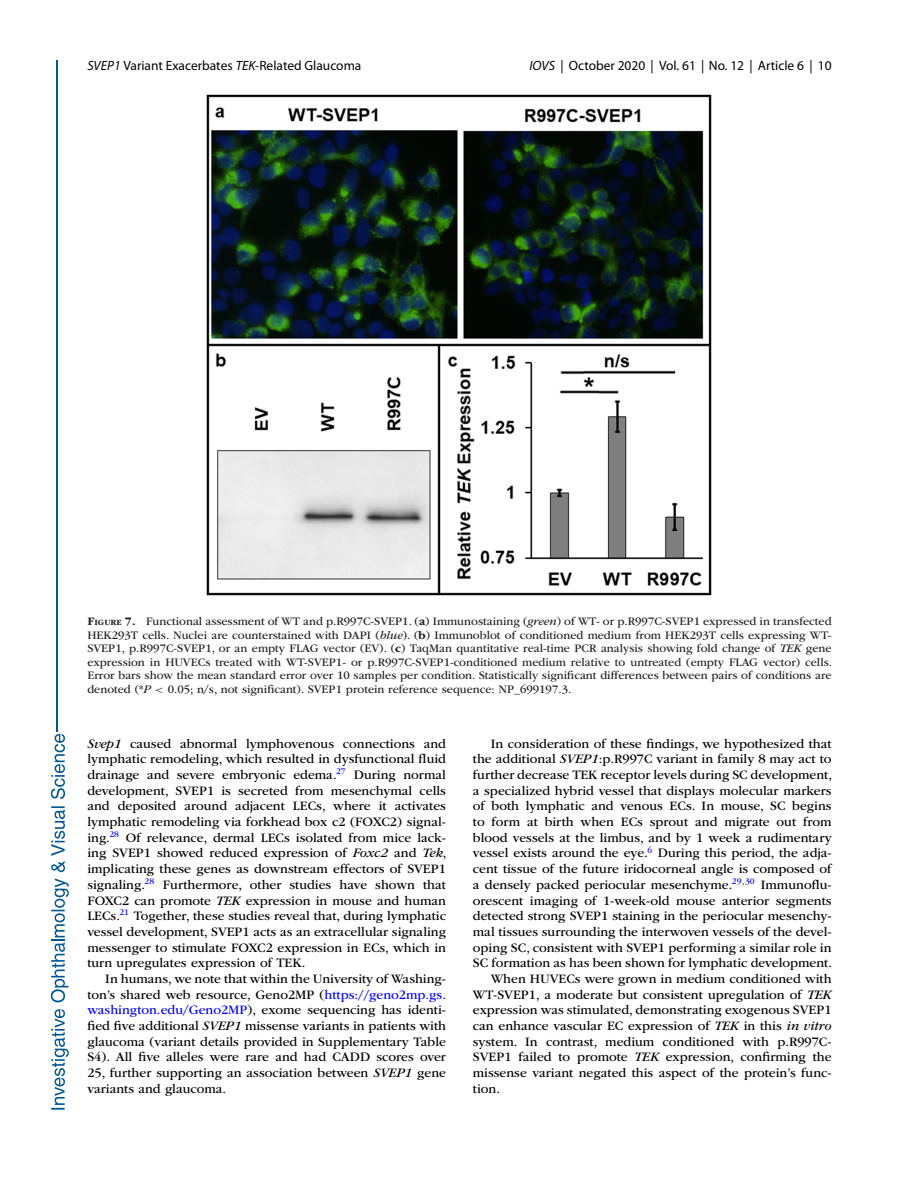
<style>
.page{position:relative;width:918px;height:1188px;background:#fff}
.page>*{position:absolute;margin:0;border:0;box-sizing:border-box;transform-origin:0 0}
.t1{font:13.5px/15.8px "ITC Garamond Std";color:#000;text-align:justify}
.t2{font:13.5px "Myriad Pro";color:#000}
.t3{font:12px/13.5px "ITC Garamond Std";color:#231f20;text-align:justify}
.s1{font-style:italic}
.s2{font-weight:700}
.s3{font-weight:700;font-size:8.4px}
.s4{font-family:"RMTMI"}
.s5{color:#00f}
</style>
<div class="page">
<hr style="left:57px;top:60px;width:1px;height:672px;background:#005892">
<svg style="left:51px;top:734px;width:18px;height:376px"></svg>
<img style="left:206px;top:94px;width:506px;height:502px">
<p class="t2" style="left:87px;top:57px;width:276px"><span class="s1">SVEP1</span> Variant Exacerbates <span class="s1">TEK</span>-Related Glaucoma</p>
<p class="t2" style="left:529px;top:57px;width:304px"><span class="s1">IOVS</span> | October 2020 | Vol. 61 | No. 12 | Article 6 | 10</p>
<p class="t3" style="left:87px;top:616px;width:746px"><span class="s2">F</span><span class="s3">IGURE</span> <span class="s2">7.</span> Functional assessment of WT and p.R997C-SVEP1. (<span class="s2">a</span>) Immunostaining (<span class="s1">green</span>) of WT- or p.R997C-SVEP1 expressed in transfected HEK293T cells. Nuclei are counterstained with DAPI (<span class="s1">blue</span>). (<span class="s2">b</span>) Immunoblot of conditioned medium from HEK293T cells expressing WT-SVEP1, p.R997C-SVEP1, or an empty FLAG vector (EV). (<span class="s2">c</span>) TaqMan quantitative real-time PCR analysis showing fold change of <span class="s1">TEK</span> gene expression in HUVECs treated with WT-SVEP1- or p.R997C-SVEP1-conditioned medium relative to untreated (empty FLAG vector) cells.<br>Error bars show the mean standard error over 10 samples per condition. Statistically significant differences between pairs of conditions are denoted (*<span class="s1">P</span> <span class="s4">&lt;</span> 0.05; n/s, not significant). SVEP1 protein reference sequence: NP_699197.3.</p>
<p class="t1" style="left:87px;top:737px;width:361px"><span class="s1">Svep1</span> caused abnormal lymphovenous connections and lymphatic remodeling, which resulted in dysfunctional fluid drainage and severe embryonic edema.<sup>27</sup> During normal development, SVEP1 is secreted from mesenchymal cells and deposited around adjacent LECs, where it activates lymphatic remodeling via forkhead box c2 (FOXC2) signal&shy;ing.<sup>28</sup> Of relevance, dermal LECs isolated from mice lack&shy;ing SVEP1 showed reduced expression of <span class="s1">Foxc2</span> and <span class="s1">Tek</span>, implicating these genes as downstream effectors of SVEP1 signaling.<sup>28</sup> Furthermore, other studies have shown that FOXC2 can promote <span class="s1">TEK</span> expression in mouse and human LECs.<sup>21</sup> Together, these studies reveal that, during lymphatic vessel development, SVEP1 acts as an extracellular signaling messenger to stimulate FOXC2 expression in ECs, which in turn upregulates expression of TEK.</p>
<p class="t1" style="left:87px;top:972px;width:360px;text-indent:18px">In humans, we note that within the University of Washing&shy;ton’s shared web resource, Geno2MP (<span class="s5">https://geno2mp.gs. washington.edu/Geno2MP</span>), exome sequencing has identi&shy;fied five additional <span class="s1">SVEP1</span> missense variants in patients with glaucoma (variant details provided in Supplementary Table S4). All five alleles were rare and had CADD scores over 25, further supporting an association between <span class="s1">SVEP1</span> gene variants and glaucoma.</p>
<p class="t1" style="left:491px;top:737px;width:342px">In consideration of these findings, we hypothesized that</p>
<p class="t1" style="left:473px;top:752px;width:360px">the additional <span class="s1">SVEP1</span>:p.R997C variant in family 8 may act to</p>
<p class="t1" style="left:473px;top:768px;width:361px">further decrease TEK receptor levels during SC development,</p>
<p class="t1" style="left:473px;top:784px;width:360px">a specialized hybrid vessel that displays molecular markers</p>
<p class="t1" style="left:473px;top:799px;width:360px">of both lymphatic and venous ECs. In mouse, SC begins</p>
<p class="t1" style="left:473px;top:815px;width:360px">to form at birth when ECs sprout and migrate out from</p>
<p class="t1" style="left:473px;top:831px;width:360px">blood vessels at the limbus, and by 1 week a rudimentary</p>
<p class="t1" style="left:473px;top:846px;width:360px">vessel exists around the eye.<sup>6</sup> During this period, the adja-</p>
<p class="t1" style="left:473px;top:862px;width:360px">cent tissue of the future iridocorneal angle is composed of</p>
<p class="t1" style="left:473px;top:878px;width:360px">a densely packed periocular mesenchyme.<sup>29</sup><sup>,</sup><sup>30</sup> Immunoflu-</p>
<p class="t1" style="left:473px;top:893px;width:360px">orescent imaging of 1-week-old mouse anterior segments</p>
<p class="t1" style="left:473px;top:909px;width:360px">detected strong SVEP1 staining in the periocular mesenchy-</p>
<p class="t1" style="left:473px;top:925px;width:360px">mal tissues surrounding the interwoven vessels of the devel-</p>
<p class="t1" style="left:473px;top:941px;width:360px">oping SC, consistent with SVEP1 performing a similar role in</p>
<p class="t1" style="left:473px;top:956px;width:361px">SC formation as has been shown for lymphatic development.</p>
<p class="t1" style="left:491px;top:972px;width:342px">When HUVECs were grown in medium conditioned with</p>
<p class="t1" style="left:473px;top:988px;width:360px">WT-SVEP1, a moderate but consistent upregulation of <span class="s1">TEK</span></p>
<p class="t1" style="left:473px;top:1003px;width:360px">expression was stimulated, demonstrating exogenous SVEP1</p>
<p class="t1" style="left:473px;top:1019px;width:360px">can enhance vascular EC expression of <span class="s1">TEK</span> in this <span class="s1">in vitro</span></p>
<p class="t1" style="left:473px;top:1035px;width:360px">system. In contrast, medium conditioned with p.R997C-</p>
<p class="t1" style="left:473px;top:1050px;width:360px">SVEP1 failed to promote <span class="s1">TEK</span> expression, confirming the</p>
<p class="t1" style="left:473px;top:1066px;width:360px">missense variant negated this aspect of the protein’s func-</p>
<p class="t1" style="left:473px;top:1082px;width:29px">tion.</p>
</div>
